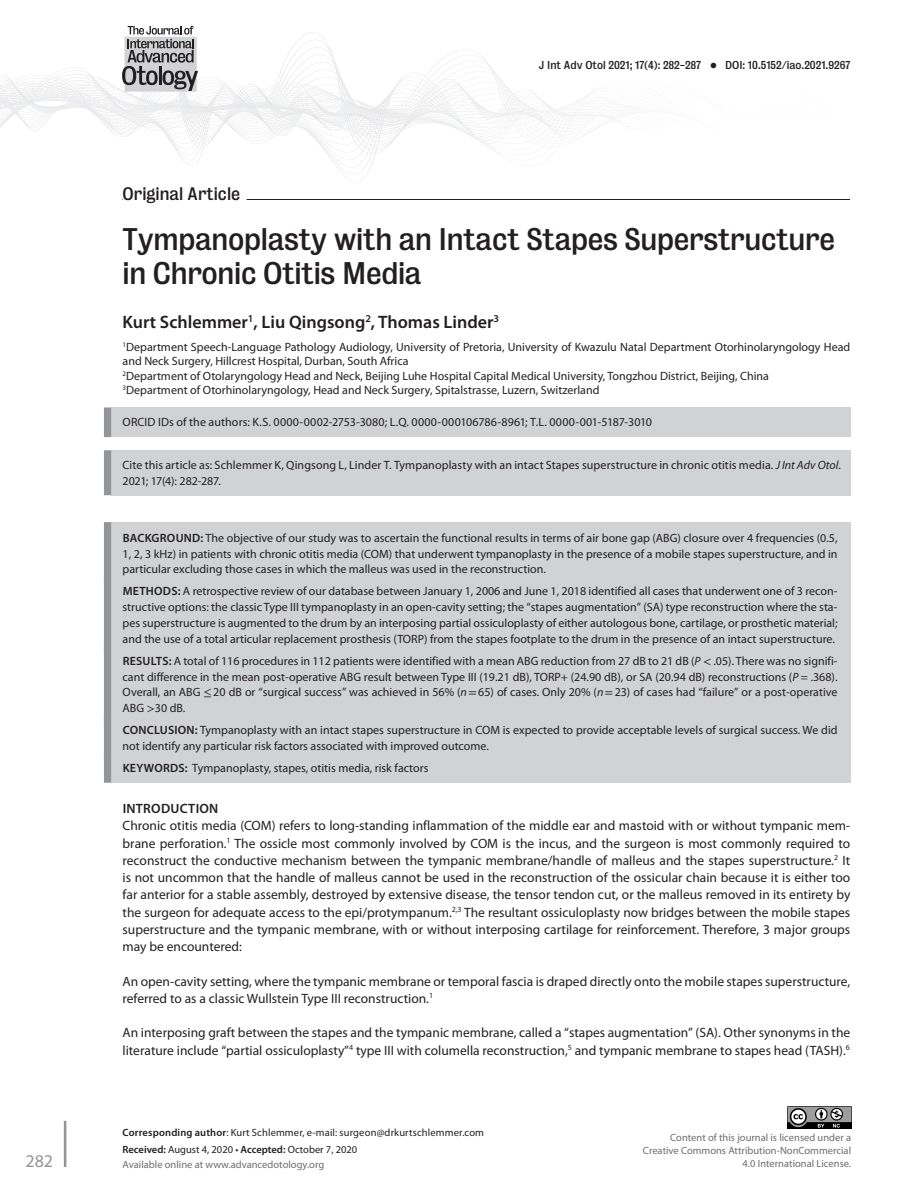
<style>
.page{position:relative;width:915px;height:1191px;background:#fff}
.page>*{position:absolute;margin:0;border:0;box-sizing:border-box;transform-origin:0 0}
.t1{font:28.5px/34.2px "Bureau Grotesque Five Three";letter-spacing:-.01em;color:#231f20}
.t2{font:600 18px "Myriad Pro";color:#231f20}
.t3{font:18px "Myriad Pro";color:#939598}
.t4{font:16.5px "Bureau Grotesque Five Three";color:#231f20}
.t5{font:13.5px/17.2px "Myriad Pro";color:#231f20}
.t6{font:600 13.5px "Myriad Pro";letter-spacing:.02em;color:#231f20}
.t7{font:12px/15.8px "Myriad Pro";color:#231f20}
.t8{font:10.5px/12.8px "Myriad Pro";color:#6c6d70;text-align:right}
.t9{font:10.5px/17px "Myriad Pro";letter-spacing:.01em;color:#231f20}
.t10{font:10.5px "Bureau Grotesque Five Three";color:#231f20}
.s1{font-style:italic}
.s2{font-weight:600}
.s3{font-family:"STIX General"}
</style>
<div class="page">
<svg style="left:0;top:25px;width:613px;height:140px"></svg>
<hr style="left:64px;top:1120px;width:2px;height:47px;background:#939598">
<hr style="left:122px;top:199px;width:728px;height:1px;background:#231f20">
<hr style="left:122px;top:199px;width:124px;height:1px;background:#fff">
<div style="left:111px;top:407px;width:739px;height:30px;background:#d1d2d4"></div>
<div style="left:104px;top:407px;width:7px;height:30px;background:#939598"></div>
<div style="left:111px;top:450px;width:739px;height:45px;background:#d1d2d4"></div>
<div style="left:104px;top:450px;width:7px;height:45px;background:#939598"></div>
<div style="left:111px;top:522px;width:739px;height:62px;background:#d1d2d4"></div>
<div style="left:104px;top:522px;width:7px;height:62px;background:#939598"></div>
<div style="left:111px;top:576px;width:739px;height:77px;background:#d1d2d4"></div>
<div style="left:104px;top:576px;width:7px;height:77px;background:#939598"></div>
<div style="left:111px;top:645px;width:739px;height:78px;background:#d1d2d4"></div>
<div style="left:104px;top:645px;width:7px;height:78px;background:#939598"></div>
<div style="left:111px;top:714px;width:739px;height:46px;background:#d1d2d4"></div>
<div style="left:104px;top:714px;width:7px;height:46px;background:#939598"></div>
<div style="left:111px;top:752px;width:739px;height:30px;background:#d1d2d4"></div>
<div style="left:104px;top:752px;width:7px;height:30px;background:#939598"></div>
<img style="left:787px;top:1106px;width:63px;height:22px">
<h2 class="t3" style="left:25px;top:1149px;width:29px">282</h2>
<p class="t10" style="left:538px;top:59px;width:163px">J Int Adv Otol 2021; 17(4): 282-287</p>
<p class="t10" style="left:710px;top:59px;width:8px">•</p>
<p class="t10" style="left:725px;top:59px;width:127px">DOI: 10.5152/iao.2021.9267</p>
<h3 class="t4" style="left:122px;top:184px;width:119px">Original Article</h3>
<h1 class="t1" style="left:122px;top:222px;width:713px">Tympanoplasty with an Intact Stapes Superstructure in Chronic Otitis Media</h1>
<h2 class="t2" style="left:122px;top:311px;width:378px">Kurt Schlemmer<sup>1</sup>, Liu Qingsong<sup>2</sup>, Thomas Linder<sup>3</sup></h2>
<p class="t7" style="left:122px;top:339px;width:729px;line-height:14.4px"><sup>1</sup>Department Speech-Language Pathology Audiology, University of Pretoria, University of Kwazulu Natal Department Otorhinolaryngology Head and Neck Surgery, Hillcrest Hospital, Durban, South Africa<br><sup>2</sup>Department of Otolaryngology Head and Neck, Beijing Luhe Hospital Capital Medical University, Tongzhou District, Beijing, China<br><sup>3</sup>Department of Otorhinolaryngology, Head and Neck Surgery, Spitalstrasse, Luzern, Switzerland</p>
<p class="t7" style="left:122px;top:414px;width:531px">ORCID IDs of the authors: K.S. 0000-0002-2753-3080; L.Q. 0000-000106786-8961; T.L. 0000-001-5187-3010</p>
<p class="t7" style="left:122px;top:457px;width:720px">Cite this article as: Schlemmer K, Qingsong L, Linder T. Tympanoplasty with an intact Stapes superstructure in chronic otitis media. <span class="s1">J Int Adv Otol.<br></span>2021; 17(4): 282-287.</p>
<p class="t7" style="left:122px;top:529px;width:716px;text-align:justify"><span class="s2">BACKGROUND:</span> The objective of our study was to ascertain the functional results in terms of air bone gap (ABG) closure over 4 frequencies (0.5, 1, 2, 3 kHz) in patients with chronic otitis media (COM) that underwent tympanoplasty in the presence of a mobile stapes superstructure, and in particular excluding those cases in which the malleus was used in the reconstruction.</p>
<p class="t7" style="left:122px;top:583px;width:716px;text-align:justify"><span class="s2">METHODS:</span> A retrospective review of our database between January 1, 2006 and June 1, 2018 identified all cases that underwent one of 3 recon&shy;structive options: the classic Type III tympanoplasty in an open-cavity setting; the “stapes augmentation” (SA) type reconstruction where the sta&shy;pes superstructure is augmented to the drum by an interposing partial ossiculoplasty of either autologous bone, cartilage, or prosthetic material; and the use of a total articular replacement prosthesis (TORP) from the stapes footplate to the drum in the presence of an intact superstructure.</p>
<p class="t7" style="left:122px;top:652px;width:716px;text-align:justify"><span class="s2">RESULTS:</span> A total of 116 procedures in 112 patients were identified with a mean ABG reduction from 27 dB to 21 dB (<span class="s1">P</span> <span class="s3">&lt;</span> .05). There was no signifi&shy;cant difference in the mean post-operative ABG result between Type III (19.21 dB), TORP+ (24.90 dB), or SA (20.94 dB) reconstructions (<span class="s1">P</span> = .368).<br>Overall, an ABG <span class="s3">≤</span> 20 dB or “surgical success” was achieved in 56% (<span class="s1">n</span><span class="s3">=</span>65) of cases. Only 20% (<span class="s1">n</span><span class="s3">=</span>23) of cases had “failure” or a post-operative ABG <span class="s3">&gt;</span>30 dB.</p>
<p class="t7" style="left:122px;top:722px;width:716px"><span class="s2">CONCLUSION:</span> Tympanoplasty with an intact stapes superstructure in COM is expected to provide acceptable levels of surgical success. We did not identify any particular risk factors associated with improved outcome.</p>
<p class="t7" style="left:123px;top:760px;width:307px"><span class="s2">KEYWORDS:</span> Tympanoplasty, stapes, otitis media, risk factors</p>
<p class="t6" style="left:123px;top:800px;width:97px">INTRODUCTION</p>
<p class="t5" style="left:122px;top:817px;width:729px;text-align:justify">Chronic otitis media (COM) refers to long-standing inflammation of the middle ear and mastoid with or without tympanic mem&shy;brane perforation.<sup>1</sup> The ossicle most commonly involved by COM is the incus, and the surgeon is most commonly required to reconstruct the conductive mechanism between the tympanic membrane/handle of malleus and the stapes superstructure.<sup>2</sup> It is not uncommon that the handle of malleus cannot be used in the reconstruction of the ossicular chain because it is either too far anterior for a stable assembly, destroyed by extensive disease, the tensor tendon cut, or the malleus removed in its entirety by the surgeon for adequate access to the epi/protympanum.<sup>2,3</sup> The resultant ossiculoplasty now bridges between the mobile stapes superstructure and the tympanic membrane, with or without interposing cartilage for reinforcement. Therefore, 3 major groups may be encountered:</p>
<p class="t5" style="left:122px;top:972px;width:729px">An open-cavity setting, where the tympanic membrane or temporal fascia is draped directly onto the mobile stapes superstructure, referred to as a classic Wullstein Type III reconstruction.<sup>1</sup></p>
<p class="t5" style="left:122px;top:1024px;width:729px">An interposing graft between the stapes and the tympanic membrane, called a “stapes augmentation” (SA). Other synonyms in the literature include “partial ossiculoplasty”<sup>4</sup> type III with columella reconstruction,<sup>5</sup> and tympanic membrane to stapes head (TASH).<sup>6</sup></p>
<p class="t9" style="left:122px;top:1124px;width:363px"><span class="s2">Corresponding author</span>: Kurt Schlemmer, e-mail: surgeon@drkurtschlemmer.com<br><span class="s2">Received:</span> August 4, 2020 • <span class="s2">Accepted:</span> October 7, 2020</p>
<p class="t8" style="left:122px;top:1158px;width:203px">Available online at www.advancedotology.org</p>
<p class="t8" style="left:642px;top:1131px;width:210px">Content of this journal is licensed under a<br>Creative Commons Attribution-NonCommercial<br>4.0 International License.</p>
</div>
